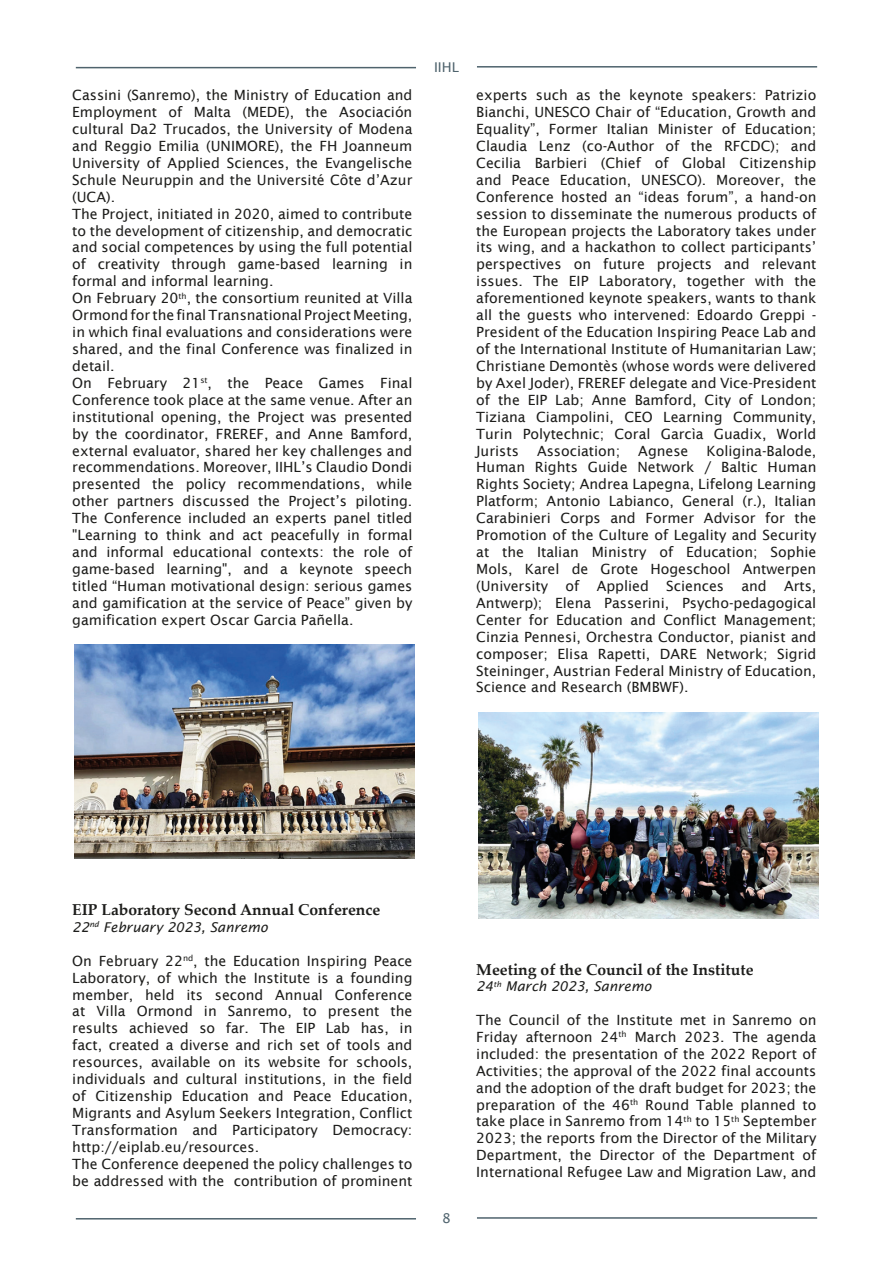
<style>
.page{position:relative;width:893px;height:1263px;background:#fff}
.page>*{position:absolute;margin:0;border:0;box-sizing:border-box;transform-origin:0 0}
.t1{font:700 15.75px "Palatino Linotype";color:#1d1d1b}
.t2{font:14.1px/17px "Lucida Sans";color:#1d1d1b;text-align:justify}
.t3{font:italic 13.5px "Lucida Sans";color:#1d1d1b}
.t4{font:13.5px "Lucida Sans";color:#4f636d}
</style>
<div class="page">
<hr style="left:76px;top:67px;width:340px;height:1px;background:#4f636d">
<hr style="left:477px;top:66px;width:340px;height:2px;background:#4f636d">
<hr style="left:76px;top:1218px;width:340px;height:1px;background:#4f636d">
<hr style="left:477px;top:1217px;width:340px;height:2px;background:#4f636d">
<img style="left:74px;top:644px;width:340px;height:214px">
<img style="left:478px;top:712px;width:340px;height:206px">
<p class="t2" style="left:72px;top:87px;width:342px;text-align:left">Cassini (Sanremo), the Ministry of Education and Employment of Malta (MEDE), the Asociación cultural Da2 Trucados, the University of Modena and Reggio Emilia (UNIMORE), the FH Joanneum University of Applied Sciences, the Evangelische Schule Neuruppin and the Université Côte d’Azur (UCA).<br>The Project, initiated in 2020, aimed to contribute to the development of citizenship, and democratic and social competences by using the full potential of creativity through game-based learning in formal and informal learning.<br>On February 20<sup>th</sup>, the consortium reunited at Villa Ormond for the final Transnational Project Meeting, in which final evaluations and considerations were shared, and the final Conference was finalized in detail.<br>On February 21<sup>st</sup>, the Peace Games Final Conference took place at the same venue. After an institutional opening, the Project was presented by the coordinator, FREREF, and Anne Bamford, external evaluator, shared her key challenges and recommendations. Moreover, IIHL’s Claudio Dondi presented the policy recommendations, while other partners discussed the Project’s piloting.<br>The Conference included an experts panel titled "Learning to think and act peacefully in formal and informal educational contexts: the role of game-based learning", and a keynote speech titled “Human motivational design: serious games and gamification at the service of Peace” given by gamification expert Oscar Garcia Pañella.</p>
<p class="t4" style="left:434px;top:60px;width:26px">IIHL</p>
<p class="t2" style="left:476px;top:87px;width:342px">experts such as the keynote speakers: Patrizio Bianchi, UNESCO Chair of “Education, Growth and Equality”, Former Italian Minister of Education; Claudia Lenz (co-Author of the RFCDC); and Cecilia Barbieri (Chief of Global Citizenship and Peace Education, UNESCO). Moreover, the Conference hosted an “ideas forum”, a hand-on session to disseminate the numerous products of the European projects the Laboratory takes under its wing, and a hackathon to collect participants’ perspectives on future projects and relevant issues. The EIP Laboratory, together with the aforementioned keynote speakers, wants to thank all the guests who intervened: Edoardo Greppi - President of the Education Inspiring Peace Lab and of the International Institute of Humanitarian Law; Christiane Demontès (whose words were delivered by Axel Joder), FREREF delegate and Vice-President of the EIP Lab; Anne Bamford, City of London; Tiziana Ciampolini, CEO Learning Community, Turin Polytechnic; Coral Garcìa Guadix, World Jurists</p>
<p class="t2" style="left:476px;top:442px;width:342px;text-indent:230px">Koligina-Balode, Human Rights Guide Network / Baltic Human Rights Society; Andrea Lapegna, Lifelong Learning Platform; Antonio Labianco, General (r.), Italian Carabinieri Corps and Former Advisor for the Promotion of the Culture of Legality and Security at the Italian Ministry of Education; Sophie Mols, Karel de Grote Hogeschool Antwerpen (University of Applied Sciences and Arts, Antwerp); Elena Passerini, Psycho-pedagogical Center for Education and Conflict Management; Cinzia Pennesi, Orchestra Conductor, pianist and composer; Elisa Rapetti, DARE Network; Sigrid Steininger, Austrian Federal Ministry of Education, Science and Research (BMBWF).</p>
<p class="t2" style="left:537px;top:442px;width:85px">Association;</p>
<p class="t2" style="left:638px;top:442px;width:52px">Agnese</p>
<p class="t1" style="left:72px;top:898px;width:310px">EIP Laboratory Second Annual Conference</p>
<p class="t3" style="left:72px;top:919px;width:197px">22<sup>nd</sup> February 2023, Sanremo</p>
<p class="t2" style="left:72px;top:952px;width:342px;text-align:left">On February 22<sup>nd</sup>, the Education Inspiring Peace Laboratory, of which the Institute is a founding member, held its second Annual Conference at Villa Ormond in Sanremo, to present the results achieved so far. The EIP Lab has, in fact, created a diverse and rich set of tools and resources, available on its website for schools, individuals and cultural institutions, in the field of Citizenship Education and Peace Education, Migrants and Asylum Seekers Integration, Conflict Transformation and Participatory Democracy: http://eiplab.eu/resources.<br>The Conference deepened the policy challenges to be addressed with the contribution of prominent</p>
<p class="t4" style="left:442px;top:1211px;width:10px">8</p>
<p class="t1" style="left:476px;top:958px;width:279px">Meeting of the Council of the Institute</p>
<p class="t3" style="left:476px;top:978px;width:177px">24<sup>th</sup> March 2023, Sanremo</p>
<p class="t2" style="left:476px;top:1011px;width:342px">The Council of the Institute met in Sanremo on Friday afternoon 24<sup>th</sup> March 2023. The agenda included: the presentation of the 2022 Report of Activities; the approval of the 2022 final accounts and the adoption of the draft budget for 2023; the preparation of the 46<sup>th</sup> Round Table planned to take place in Sanremo from 14<sup>th</sup> to 15<sup>th</sup> September 2023; the reports from the Director of the Military Department, the Director of the Department of International Refugee Law and Migration Law, and</p>
</div>
